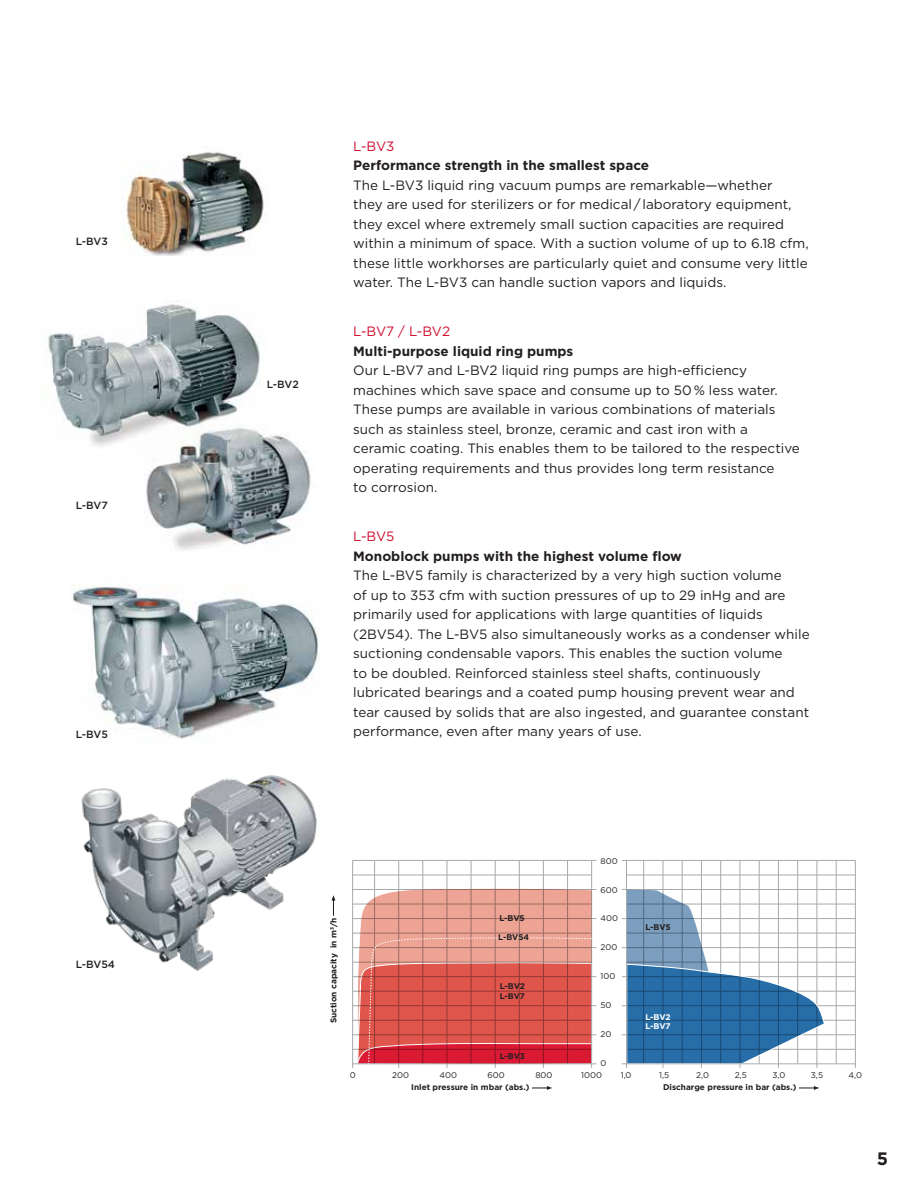
<style>
.page{position:relative;width:918px;height:1188px;background:#fff}
.page>*{position:absolute;margin:0;border:0;box-sizing:border-box;transform-origin:0 0}
.t1{font:700 18px "Gotham";color:#231f20}
.t2{font:13.5px/19.5px "Gotham";color:#231f20}
.t3{font:700 13.5px "Gotham";color:#231f20}
.t4{font:13.5px "Gotham";letter-spacing:-.01em;color:#ce0e2d}
.t5{font:500 10.5px "Gotham";color:#231f20}
.t6{font:700 8.25px/9.9px "Gotham";color:#231f20}
.t7{font:8.25px "Gotham";color:#231f20}
.t8{font:700 8.25px/9.9px "Gotham";letter-spacing:-.01em;color:#fff}
</style>
<div class="page">
<svg style="left:332px;top:895px;width:3px;height:21px"></svg>
<hr style="left:352px;top:860px;width:1px;height:208px;background:#a7a9ac">
<hr style="left:398px;top:860px;width:1px;height:208px;background:#a7a9ac">
<hr style="left:423px;top:860px;width:1px;height:204px;background:#a7a9ac">
<hr style="left:374px;top:860px;width:1px;height:204px;background:#a7a9ac">
<hr style="left:447px;top:860px;width:1px;height:208px;background:#a7a9ac">
<hr style="left:471px;top:860px;width:1px;height:204px;background:#a7a9ac">
<hr style="left:495px;top:860px;width:1px;height:208px;background:#a7a9ac">
<hr style="left:543px;top:860px;width:1px;height:208px;background:#a7a9ac">
<hr style="left:519px;top:860px;width:1px;height:204px;background:#a7a9ac">
<hr style="left:567px;top:860px;width:1px;height:204px;background:#a7a9ac">
<hr style="left:591px;top:860px;width:1px;height:208px;background:#a7a9ac">
<hr style="left:352px;top:1035px;width:244px;height:1px;background:#a7a9ac">
<hr style="left:352px;top:1005px;width:244px;height:1px;background:#a7a9ac">
<hr style="left:352px;top:976px;width:244px;height:1px;background:#a7a9ac">
<hr style="left:352px;top:947px;width:244px;height:1px;background:#a7a9ac">
<hr style="left:352px;top:860px;width:244px;height:1px;background:#a7a9ac">
<hr style="left:352px;top:889px;width:244px;height:1px;background:#a7a9ac">
<hr style="left:352px;top:918px;width:244px;height:1px;background:#a7a9ac">
<hr style="left:352px;top:875px;width:240px;height:1px;background:#a7a9ac">
<hr style="left:352px;top:1064px;width:244px;height:1px;background:#a7a9ac">
<svg style="left:532px;top:1086px;width:20px;height:4px"></svg>
<svg style="left:353px;top:888px;width:239px;height:176px;background:#dd746d"></svg>
<hr style="left:663px;top:860px;width:1px;height:208px;background:#a7a9ac">
<hr style="left:701px;top:860px;width:1px;height:208px;background:#a7a9ac">
<hr style="left:740px;top:860px;width:1px;height:208px;background:#a7a9ac">
<hr style="left:778px;top:860px;width:1px;height:208px;background:#a7a9ac">
<hr style="left:759px;top:860px;width:1px;height:204px;background:#a7a9ac">
<hr style="left:643px;top:860px;width:1px;height:204px;background:#a7a9ac">
<hr style="left:682px;top:860px;width:1px;height:204px;background:#a7a9ac">
<hr style="left:720px;top:860px;width:1px;height:204px;background:#a7a9ac">
<hr style="left:797px;top:860px;width:1px;height:204px;background:#a7a9ac">
<hr style="left:817px;top:860px;width:1px;height:208px;background:#a7a9ac">
<hr style="left:836px;top:860px;width:1px;height:204px;background:#a7a9ac">
<hr style="left:855px;top:860px;width:1px;height:208px;background:#a7a9ac">
<hr style="left:622px;top:1005px;width:234px;height:1px;background:#a7a9ac">
<hr style="left:622px;top:976px;width:234px;height:1px;background:#a7a9ac">
<hr style="left:622px;top:918px;width:234px;height:1px;background:#a7a9ac">
<hr style="left:622px;top:889px;width:234px;height:1px;background:#a7a9ac">
<hr style="left:622px;top:860px;width:234px;height:1px;background:#a7a9ac">
<hr style="left:626px;top:875px;width:230px;height:1px;background:#a7a9ac">
<hr style="left:626px;top:904px;width:230px;height:1px;background:#a7a9ac">
<hr style="left:626px;top:933px;width:230px;height:1px;background:#a7a9ac">
<hr style="left:626px;top:991px;width:230px;height:1px;background:#a7a9ac">
<hr style="left:626px;top:962px;width:230px;height:1px;background:#a7a9ac">
<hr style="left:626px;top:1020px;width:230px;height:1px;background:#a7a9ac">
<hr style="left:626px;top:1049px;width:230px;height:1px;background:#a7a9ac">
<hr style="left:622px;top:1035px;width:234px;height:1px;background:#a7a9ac">
<svg style="left:799px;top:1086px;width:20px;height:4px"></svg>
<hr style="left:622px;top:947px;width:234px;height:1px;background:#a7a9ac">
<svg style="left:627px;top:890px;width:198px;height:174px"></svg>
<hr style="left:622px;top:1064px;width:234px;height:1px;background:#a7a9ac">
<hr style="left:626px;top:860px;width:1px;height:208px;background:#a7a9ac">
<img style="left:125px;top:152px;width:139px;height:104px">
<img style="left:47px;top:301px;width:213px;height:146px">
<img style="left:71px;top:584px;width:248px;height:156px">
<img style="left:144px;top:424px;width:167px;height:127px">
<img style="left:81px;top:775px;width:236px;height:196px">
<p class="t5" style="left:76px;top:234px;width:34px">L-BV3</p>
<p class="t5" style="left:76px;top:498px;width:34px">L-BV7</p>
<p class="t5" style="left:76px;top:727px;width:34px">L-BV5</p>
<p class="t5" style="left:76px;top:957px;width:41px">L-BV54</p>
<p class="t5" style="left:267px;top:378px;width:34px">L-BV2</p>
<p class="t4" style="left:353px;top:137px;width:43px">L-BV3</p>
<p class="t3" style="left:353px;top:156px;width:297px">Performance strength in the smallest space</p>
<p class="t2" style="left:353px;top:175px;width:457px">The L-BV3 liquid ring vacuum pumps are remarkable—whether<br>they are used for sterilizers or for medical / laboratory equipment, they excel where extremely small suction capacities are required within a minimum of space. With a suction volume of up to 6.18 cfm, these little workhorses are particularly quiet and consume very little water. The L-BV3 can handle suction vapors and liquids.</p>
<p class="t4" style="left:353px;top:323px;width:98px">L-BV7 / L-BV2</p>
<p class="t3" style="left:353px;top:342px;width:222px">Multi-purpose liquid ring pumps</p>
<p class="t2" style="left:353px;top:361px;width:448px">Our L-BV7 and L-BV2 liquid ring pumps are high-efficiency machines which save space and consume up to 50 % less water.<br>These pumps are available in various combinations of materials such as stainless steel, bronze, ceramic and cast iron with a ceramic coating. This enables them to be tailored to the respective operating requirements and thus provides long term resistance<br>to corrosion.</p>
<p class="t4" style="left:353px;top:528px;width:43px">L-BV5</p>
<p class="t3" style="left:353px;top:547px;width:330px">Monoblock pumps with the highest volume flow</p>
<p class="t2" style="left:353px;top:566px;width:458px">The L-BV5 family is characterized by a very high suction volume<br>of up to 353 cfm with suction pressures of up to 29 inHg and are primarily used for applications with large quantities of liquids (2BV54). The L-BV5 also simultaneously works as a condenser while suctioning condensable vapors. This enables the suction volume<br>to be doubled. Reinforced stainless steel shafts, continuously lubricated bearings and a coated pump housing prevent wear and tear caused by solids that are also ingested, and guarantee constant performance, even after many years of use.</p>
<p class="t6" style="left:328px;top:1023px;width:107px;rotate:-90deg">Suction capacity in m<sup>3</sup>/h</p>
<p class="t6" style="left:499px;top:913px;width:27px">L-BV5</p>
<p class="t6" style="left:498px;top:932px;width:33px">L-BV54</p>
<p class="t6" style="left:500px;top:981px;width:27px">L-BV2<br>L-BV7</p>
<p class="t6" style="left:500px;top:1051px;width:27px">L-BV3</p>
<p class="t7" style="left:601px;top:856px;width:19px">800</p>
<p class="t7" style="left:601px;top:885px;width:19px">600</p>
<p class="t7" style="left:601px;top:914px;width:19px">400</p>
<p class="t7" style="left:601px;top:943px;width:18px">200</p>
<p class="t7" style="left:601px;top:972px;width:16px">100</p>
<p class="t7" style="left:601px;top:1001px;width:13px">50</p>
<p class="t7" style="left:601px;top:1030px;width:12px">20</p>
<p class="t7" style="left:601px;top:1059px;width:7px">0</p>
<p class="t6" style="left:645px;top:922px;width:27px">L-BV5</p>
<p class="t8" style="left:645px;top:1011px;width:27px">L-BV2<br>L-BV7</p>
<p class="t7" style="left:350px;top:1071px;width:7px">0</p>
<p class="t7" style="left:392px;top:1071px;width:18px">200</p>
<p class="t7" style="left:440px;top:1071px;width:19px">400</p>
<p class="t7" style="left:487px;top:1071px;width:19px">600</p>
<p class="t7" style="left:535px;top:1071px;width:19px">800</p>
<p class="t7" style="left:581px;top:1071px;width:22px">1000</p>
<p class="t6" style="left:411px;top:1082px;width:120px">Inlet pressure in mbar (abs.)</p>
<p class="t7" style="left:621px;top:1071px;width:12px">1,0</p>
<p class="t7" style="left:659px;top:1071px;width:12px">1,5</p>
<p class="t7" style="left:696px;top:1071px;width:14px">2,0</p>
<p class="t7" style="left:735px;top:1071px;width:14px">2,5</p>
<p class="t7" style="left:772px;top:1071px;width:14px">3,0</p>
<p class="t7" style="left:811px;top:1071px;width:14px">3,5</p>
<p class="t7" style="left:849px;top:1071px;width:15px">4,0</p>
<p class="t6" style="left:663px;top:1082px;width:135px">Discharge pressure in bar (abs.)</p>
<h1 class="t1" style="left:877px;top:1147px;width:13px">5</h1>
</div>
